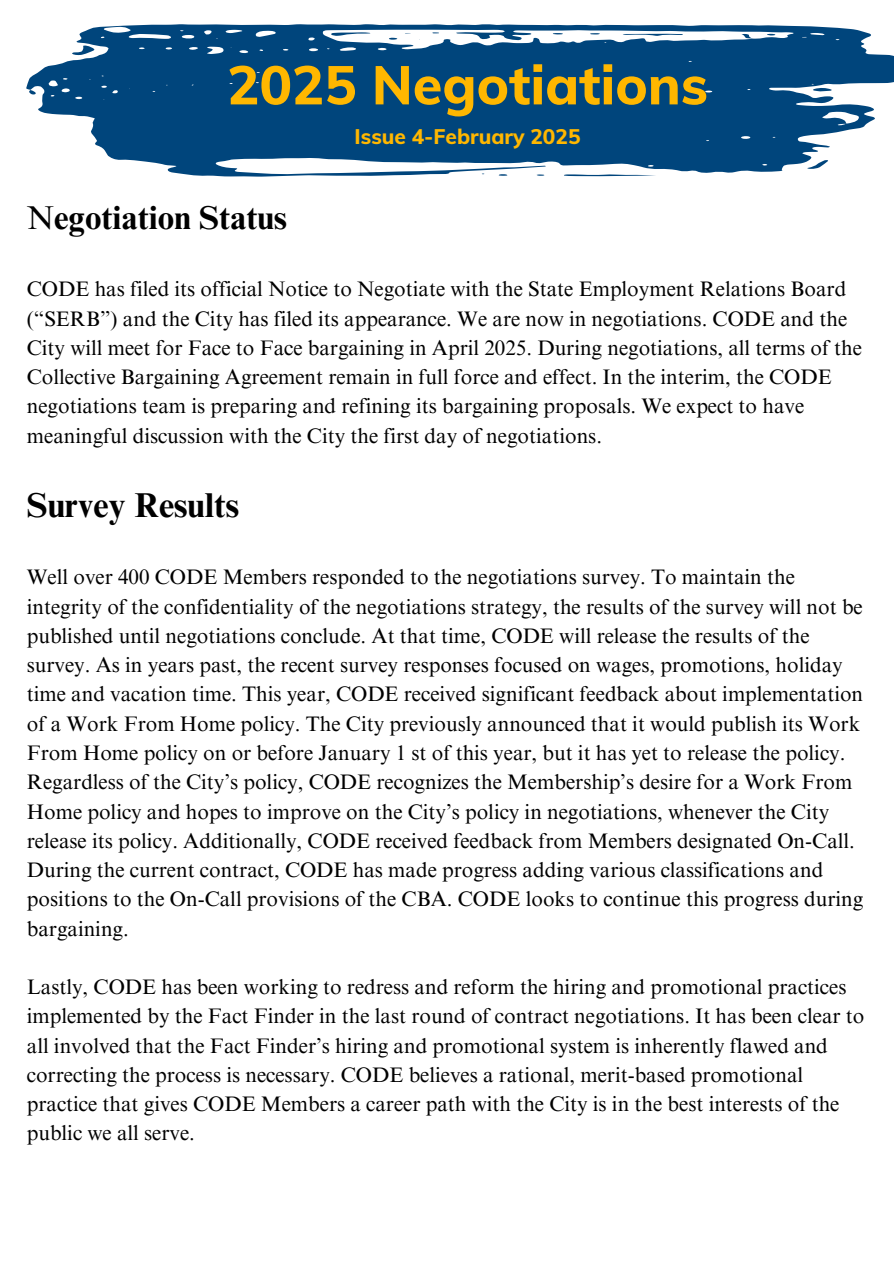
<style>
.page{position:relative;width:894px;height:1264px;background:#fff}
.page>*{position:absolute;margin:0;border:0;box-sizing:border-box;transform-origin:0 0}
.t1{font:53.85px "RTL Bayan Black";color:#ffb700}
.t2{font:700 34.5px "Times NRMT Pro";color:#000}
.t3{font:700 33px "Times NRMT Pro";color:#000}
.t4{font:21px/29.2px "Times NRMT Pro";color:#000}
.t5{font:20.85px "RTL Bayan Black";color:#ffb700}
.s1{font-weight:400}
</style>
<div class="page">
<svg style="left:26px;top:24px;width:867px;height:153px;fill:#00457c"></svg>
<svg style="left:563px;top:174px;width:93px;height:2px"></svg>
<svg style="left:71px;top:46px;width:23px;height:9px"></svg>
<svg style="left:807px;top:160px;width:21px;height:9px"></svg>
<svg style="left:812px;top:87px;width:20px;height:4px"></svg>
<svg style="left:28px;top:90px;width:8px;height:4px"></svg>
<svg style="left:498px;top:174px;width:9px;height:2px"></svg>
<svg style="left:536px;top:174px;width:8px;height:2px"></svg>
<svg style="left:330px;top:32px;width:40px;height:4px"></svg>
<svg style="left:622px;top:33px;width:61px;height:3px"></svg>
<svg style="left:741px;top:34px;width:11px;height:4px"></svg>
<svg style="left:388px;top:38px;width:9px;height:2px"></svg>
<p class="t1" style="left:227px;top:50px;width:482px">2025 Negotiations</p>
<p class="t5" style="left:354px;top:123px;width:227px">Issue 4-February 2025</p>
<h3 class="t3" style="left:27px;top:205px;width:261px"><span class="s1">N</span>egotiation Status</h3>
<h2 class="t4" style="left:27px;top:277px;width:836px">CODE has filed its official Notice to Negotiate with the State Employment Relations Board (“SERB”) and the City has filed its appearance. We are now in negotiations. CODE and the City will meet for Face to Face bargaining in April 2025. During negotiations, all terms of the Collective Bargaining Agreement remain in full force and effect. In the interim, the CODE negotiations team is preparing and refining its bargaining proposals. We expect to have meaningful discussion with the City the first day of negotiations.</h2>
<p class="t2" style="left:27px;top:492px;width:213px">Survey Results</p>
<h1 class="t4" style="left:27px;top:565px;width:837px">Well over 400 CODE Members responded to the negotiations survey. To maintain the integrity of the confidentiality of the negotiations strategy, the results of the survey will not be published until negotiations conclude. At that time, CODE will release the results of the survey. As in years past, the recent survey responses focused on wages, promotions, holiday time and vacation time. This year, CODE received significant feedback about implementation of a Work From Home policy. The City previously announced that it would publish its Work From Home policy on or before January 1 st of this year, but it has yet to release the policy.<br>Regardless of the City’s policy, CODE recognizes the Membership’s desire for a Work From Home policy and hopes to improve on the City’s policy in negotiations, whenever the City release its policy. Additionally, CODE received feedback from Members designated On-Call.<br>During the current contract, CODE has made progress adding various classifications and positions to the On-Call provisions of the CBA. CODE looks to continue this progress during bargaining.</h1>
<p class="t4" style="left:27px;top:974px;width:820px">Lastly, CODE has been working to redress and reform the hiring and promotional practices</p>
<p class="t4" style="left:27px;top:1004px;width:838px">implemented by the Fact Finder in the last round of contract negotiations. It has been clear to</p>
<p class="t4" style="left:27px;top:1033px;width:802px">all involved that the Fact Finder’s hiring and promotional system is inherently flawed and</p>
<p class="t4" style="left:27px;top:1062px;width:777px">correcting the process is necessary. CODE believes a rational, merit-based promotional</p>
<p class="t4" style="left:27px;top:1091px;width:813px">practice that gives CODE Members a career path with the City is in the best interests of the</p>
<p class="t4" style="left:27px;top:1121px;width:169px">public we all serve.</p>
</div>
